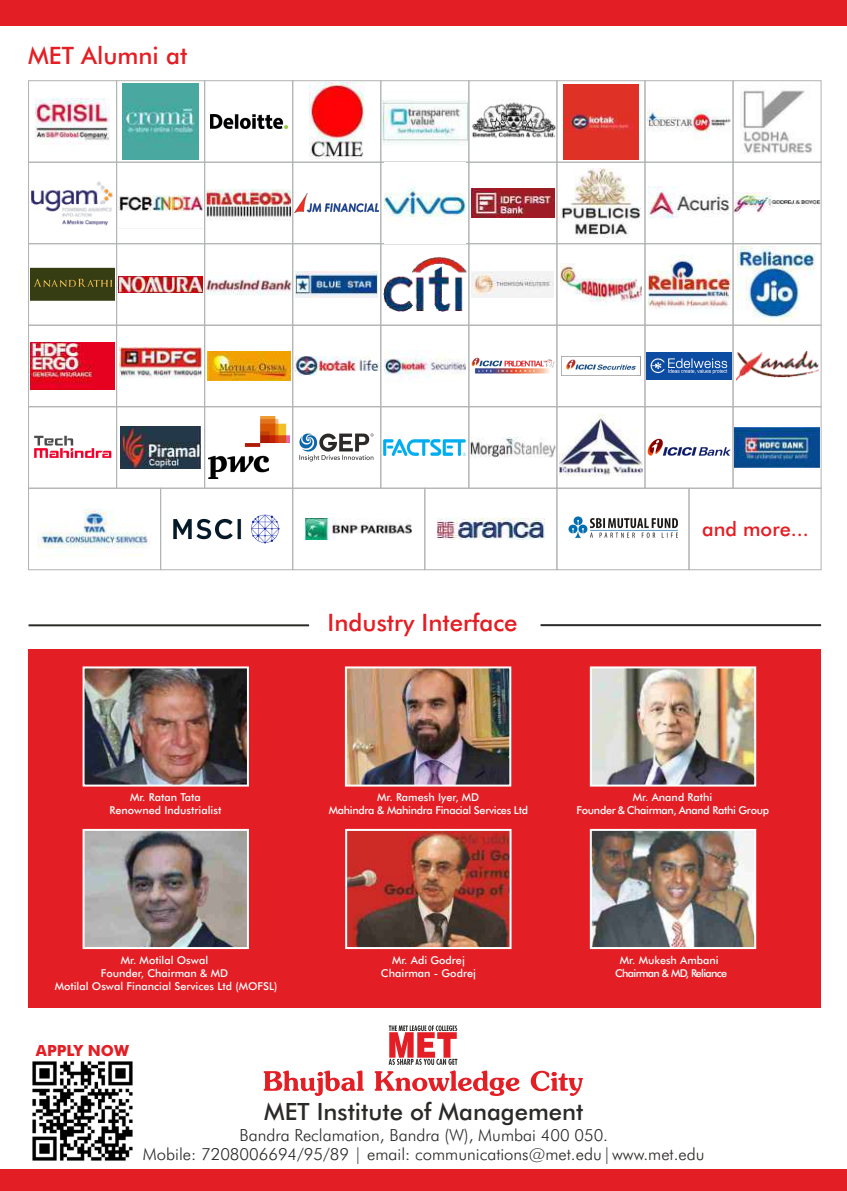
<style>
.page{position:relative;width:847px;height:1191px;background:#fff}
.page>*{position:absolute;margin:0;border:0;box-sizing:border-box;transform-origin:0 0}
.t1{font:500 24px "Futura BT";color:#e31e24}
.t2{font:500 23.8px "Futura BT";color:#2b2a29}
.t3{font:500 20px "Futura BT";color:#e31e24}
.t4{font:300 16.6px/19px "Futura BT";color:#2b2a29;text-align:center}
.t5{font:700 15.4px "Futura BT";color:#e31e24}
.t6{font:500 10.8px/13px "Futura BT";color:#fefefe;text-align:center}
.t7{font:500 10.8px/13px "Futura BT";letter-spacing:-.03em;color:#fefefe;text-align:center}
.t8{font:500 10.8px/13px "Futura BT";letter-spacing:-.06em;color:#fefefe;text-align:center}
</style>
<div class="page">
<div style="left:0;top:0;width:846px;height:26px;background:#e31e24"></div>
<div style="left:0;top:0;width:847px;height:22px;background:#e31e24"></div>
<div style="left:0;top:1169px;width:847px;height:22px;background:#e31e24"></div>
<svg style="left:263px;top:1025px;width:320px;height:71px"></svg>
<div style="left:29px;top:649px;width:792px;height:358px;background:#e31e24"></div>
<hr style="left:540px;top:624px;width:281px;height:2px;background:#2b2a29">
<hr style="left:29px;top:624px;width:280px;height:2px;background:#2b2a29">
<img style="left:348px;top:832px;width:160px;height:114px">
<div style="left:345px;top:829px;width:166px;height:120px;border:2px solid #fefefe"></div>
<img style="left:348px;top:669px;width:160px;height:114px">
<div style="left:345px;top:666px;width:166px;height:120px;border:2px solid #fefefe"></div>
<img style="left:593px;top:832px;width:160px;height:114px">
<div style="left:590px;top:829px;width:166px;height:120px;border:2px solid #fefefe"></div>
<img style="left:593px;top:669px;width:160px;height:114px">
<div style="left:590px;top:666px;width:166px;height:120px;border:2px solid #fefefe"></div>
<img style="left:86px;top:669px;width:160px;height:114px">
<div style="left:83px;top:666px;width:166px;height:120px;border:2px solid #fefefe"></div>
<img style="left:86px;top:832px;width:160px;height:114px">
<div style="left:83px;top:829px;width:166px;height:120px;border:2px solid #fefefe"></div>
<div style="left:28px;top:488px;width:133px;height:82px;border:1px solid #b2b3b3"></div>
<div style="left:160px;top:488px;width:133px;height:82px;border:1px solid #b2b3b3"></div>
<div style="left:292px;top:488px;width:133px;height:82px;border:1px solid #b2b3b3"></div>
<div style="left:424px;top:488px;width:133px;height:82px;border:1px solid #b2b3b3"></div>
<div style="left:732px;top:80px;width:89px;height:82px;border:1px solid #b2b3b3"></div>
<div style="left:732px;top:162px;width:89px;height:82px;border:1px solid #b2b3b3"></div>
<div style="left:732px;top:243px;width:89px;height:82px;border:1px solid #b2b3b3"></div>
<div style="left:732px;top:325px;width:89px;height:82px;border:1px solid #b2b3b3"></div>
<div style="left:644px;top:80px;width:89px;height:82px;border:1px solid #b2b3b3"></div>
<div style="left:644px;top:162px;width:89px;height:82px;border:1px solid #b2b3b3"></div>
<div style="left:644px;top:243px;width:89px;height:82px;border:1px solid #b2b3b3"></div>
<div style="left:644px;top:325px;width:89px;height:82px;border:1px solid #b2b3b3"></div>
<div style="left:556px;top:80px;width:89px;height:82px;border:1px solid #b2b3b3"></div>
<div style="left:556px;top:162px;width:89px;height:82px;border:1px solid #b2b3b3"></div>
<div style="left:556px;top:243px;width:89px;height:82px;border:1px solid #b2b3b3"></div>
<div style="left:556px;top:325px;width:89px;height:82px;border:1px solid #b2b3b3"></div>
<div style="left:468px;top:80px;width:89px;height:82px;border:1px solid #b2b3b3"></div>
<div style="left:468px;top:162px;width:89px;height:82px;border:1px solid #b2b3b3"></div>
<div style="left:468px;top:243px;width:89px;height:82px;border:1px solid #b2b3b3"></div>
<div style="left:468px;top:325px;width:89px;height:82px;border:1px solid #b2b3b3"></div>
<div style="left:380px;top:80px;width:89px;height:82px;border:1px solid #b2b3b3"></div>
<div style="left:380px;top:162px;width:89px;height:82px;border:1px solid #b2b3b3"></div>
<div style="left:380px;top:243px;width:89px;height:82px;border:1px solid #b2b3b3"></div>
<div style="left:380px;top:325px;width:89px;height:82px;border:1px solid #b2b3b3"></div>
<div style="left:292px;top:80px;width:89px;height:82px;border:1px solid #b2b3b3"></div>
<div style="left:292px;top:162px;width:89px;height:82px;border:1px solid #b2b3b3"></div>
<div style="left:292px;top:243px;width:89px;height:82px;border:1px solid #b2b3b3"></div>
<div style="left:292px;top:325px;width:89px;height:82px;border:1px solid #b2b3b3"></div>
<div style="left:204px;top:80px;width:89px;height:82px;border:1px solid #b2b3b3"></div>
<div style="left:204px;top:162px;width:89px;height:82px;border:1px solid #b2b3b3"></div>
<div style="left:204px;top:243px;width:89px;height:82px;border:1px solid #b2b3b3"></div>
<div style="left:204px;top:325px;width:89px;height:82px;border:1px solid #b2b3b3"></div>
<div style="left:116px;top:80px;width:89px;height:82px;border:1px solid #b2b3b3"></div>
<div style="left:116px;top:162px;width:89px;height:82px;border:1px solid #b2b3b3"></div>
<div style="left:116px;top:243px;width:89px;height:82px;border:1px solid #b2b3b3"></div>
<div style="left:116px;top:325px;width:89px;height:82px;border:1px solid #b2b3b3"></div>
<div style="left:28px;top:80px;width:89px;height:82px;border:1px solid #b2b3b3"></div>
<div style="left:28px;top:162px;width:89px;height:82px;border:1px solid #b2b3b3"></div>
<div style="left:28px;top:243px;width:89px;height:82px;border:1px solid #b2b3b3"></div>
<div style="left:28px;top:325px;width:89px;height:82px;border:1px solid #b2b3b3"></div>
<div style="left:556px;top:488px;width:133px;height:82px;border:1px solid #b2b3b3"></div>
<div style="left:732px;top:406px;width:89px;height:82px;border:1px solid #b2b3b3"></div>
<div style="left:644px;top:406px;width:89px;height:82px;border:1px solid #b2b3b3"></div>
<div style="left:556px;top:406px;width:89px;height:82px;border:1px solid #b2b3b3"></div>
<div style="left:468px;top:406px;width:89px;height:82px;border:1px solid #b2b3b3"></div>
<div style="left:380px;top:406px;width:89px;height:82px;border:1px solid #b2b3b3"></div>
<div style="left:292px;top:406px;width:89px;height:82px;border:1px solid #b2b3b3"></div>
<div style="left:204px;top:406px;width:89px;height:82px;border:1px solid #b2b3b3"></div>
<div style="left:116px;top:406px;width:89px;height:82px;border:1px solid #b2b3b3"></div>
<div style="left:28px;top:406px;width:89px;height:82px;border:1px solid #b2b3b3"></div>
<div style="left:688px;top:488px;width:133px;height:82px;border:1px solid #b2b3b3"></div>
<img style="left:210px;top:114px;width:78px;height:15px">
<img style="left:36px;top:99px;width:73px;height:45px">
<img style="left:38px;top:509px;width:110px;height:47px">
<img style="left:123px;top:84px;width:75px;height:75px">
<img style="left:306px;top:518px;width:106px;height:22px">
<img style="left:437px;top:518px;width:107px;height:22px">
<img style="left:173px;top:514px;width:107px;height:30px">
<img style="left:309px;top:83px;width:55px;height:77px">
<img style="left:568px;top:516px;width:110px;height:22px">
<img style="left:382px;top:99px;width:85px;height:46px">
<img style="left:734px;top:193px;width:85px;height:20px">
<img style="left:34px;top:435px;width:78px;height:23px">
<img style="left:120px;top:427px;width:81px;height:41px">
<img style="left:208px;top:416px;width:81px;height:62px">
<img style="left:299px;top:433px;width:75px;height:28px">
<img style="left:384px;top:439px;width:82px;height:16px">
<img style="left:559px;top:414px;width:83px;height:62px">
<img style="left:647px;top:438px;width:83px;height:18px">
<img style="left:734px;top:428px;width:85px;height:39px">
<img style="left:120px;top:347px;width:81px;height:31px">
<img style="left:31px;top:343px;width:83px;height:46px">
<img style="left:564px;top:84px;width:74px;height:76px">
<img style="left:295px;top:356px;width:83px;height:20px">
<img style="left:384px;top:351px;width:81px;height:31px">
<img style="left:562px;top:356px;width:78px;height:20px">
<img style="left:471px;top:357px;width:83px;height:17px">
<img style="left:646px;top:352px;width:85px;height:27px">
<img style="left:736px;top:351px;width:82px;height:30px">
<img style="left:30px;top:268px;width:85px;height:33px">
<img style="left:118px;top:277px;width:85px;height:15px">
<img style="left:206px;top:272px;width:85px;height:23px">
<img style="left:296px;top:271px;width:82px;height:27px">
<img style="left:383px;top:257px;width:83px;height:54px">
<img style="left:472px;top:272px;width:81px;height:25px">
<img style="left:560px;top:263px;width:82px;height:39px">
<img style="left:207px;top:352px;width:83px;height:28px">
<img style="left:648px;top:255px;width:82px;height:54px">
<img style="left:738px;top:247px;width:77px;height:75px">
<img style="left:471px;top:100px;width:84px;height:39px">
<img style="left:741px;top:90px;width:71px;height:64px">
<img style="left:647px;top:109px;width:83px;height:30px">
<img style="left:32px;top:181px;width:81px;height:45px">
<img style="left:118px;top:195px;width:84px;height:34px">
<img style="left:295px;top:194px;width:84px;height:18px">
<img style="left:206px;top:189px;width:85px;height:32px">
<img style="left:384px;top:162px;width:81px;height:81px">
<img style="left:472px;top:188px;width:82px;height:29px">
<img style="left:561px;top:168px;width:80px;height:70px">
<img style="left:648px;top:186px;width:81px;height:33px">
<img style="left:470px;top:437px;width:85px;height:21px">
<img style="left:32px;top:1061px;width:101px;height:100px">
<h1 class="t1" style="left:28px;top:45px;width:161px">MET Alumni at</h1>
<h1 class="t1" style="left:327px;top:613px;width:191px">Industry Interface</h1>
<h3 class="t3" style="left:702px;top:521px;width:108px">and more...</h3>
<p class="t6" style="left:109px;top:792px;width:113px">Mr. Ratan Tata<br>Renowned Industrialist</p>
<p class="t7" style="left:329px;top:791px;width:201px">Mr. Ramesh Iyer, MD<br>Mahindra &amp; Mahindra Finacial Services Ltd</p>
<p class="t7" style="left:576px;top:791px;width:194px">Mr. Anand Rathi<br>Founder &amp; Chairman, Anand Rathi Group</p>
<p class="t6" style="left:55px;top:954px;width:224px">Mr. Motilal Oswal<br>Founder, Chairman &amp; MD<br>Motilal Oswal Financial Services Ltd (MOFSL)</p>
<h3 class="t5" style="left:36px;top:1044px;width:95px">APPLY NOW</h3>
<p class="t6" style="left:381px;top:954px;width:96px">Mr. Adi Godrej<br>Chairman - Godrej</p>
<p class="t8" style="left:615px;top:954px;width:114px">Mr. Mukesh Ambani<br>Chairman &amp; MD, Reliance</p>
<h2 class="t2" style="left:264px;top:1102px;width:320px">MET Institute of Management</h2>
<h3 class="t4" style="left:143px;top:1127px;width:563px">Bandra Reclamation, Bandra (W), Mumbai 400 050.<br>Mobile: 7208006694/95/89 | email: communications@met.edu|www.met.edu</h3>
</div>
